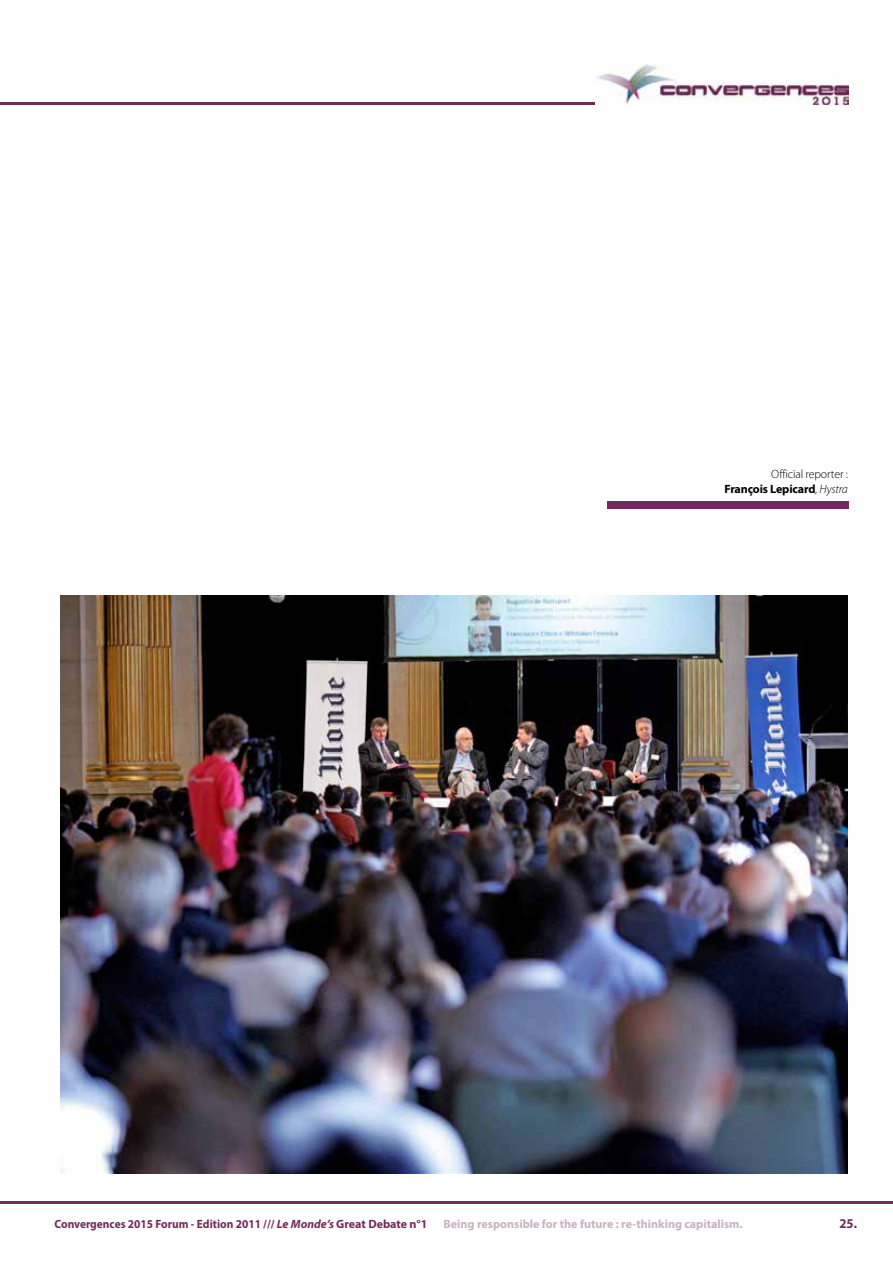
<style>
.page{position:relative;width:893px;height:1263px;background:#fff}
.page>*{position:absolute;margin:0;border:0;box-sizing:border-box;transform-origin:0 0}
.t1{font:700 13.5px "Myriad Pro";color:#732b5c;scale:.95 1}
.t2{font:700 12px "Myriad Pro";color:#732b5c;scale:.95 1}
.t3{font:700 12px "Myriad Pro";color:#c9b1c0}
.t4{font:300 12px/15px "Myriad Pro";letter-spacing:-.01em;color:#000;text-align:right}
.s1{font-weight:700}
.s2{font-style:italic}
</style>
<div class="page">
<hr style="left:0;top:1201px;width:893px;height:2px;background:#732b5c">
<hr style="left:0;top:103px;width:595px;height:2px;background:#732b5c">
<img style="left:597px;top:65px;width:251px;height:39px">
<img style="left:60px;top:596px;width:788px;height:577px">
<div style="left:607px;top:501px;width:241px;height:7px;background:#732b5c"></div>
<p class="t4" style="left:724px;top:466px;width:125px">Official reporter :<br><span class="s1">François Lepicard</span><span class="s2">, Hystra</span></p>
<p class="t2" style="left:55px;top:1215px;width:394px">Convergences 2015 Forum - Edition 2011 /// <span class="s2">Le Monde’s</span> Great Debate n°1</p>
<p class="t3" style="left:444px;top:1215px;width:301px">Being responsible for the future : re-thinking capitalism.</p>
<p class="t1" style="left:839px;top:1214px;width:20px">25.</p>
</div>
